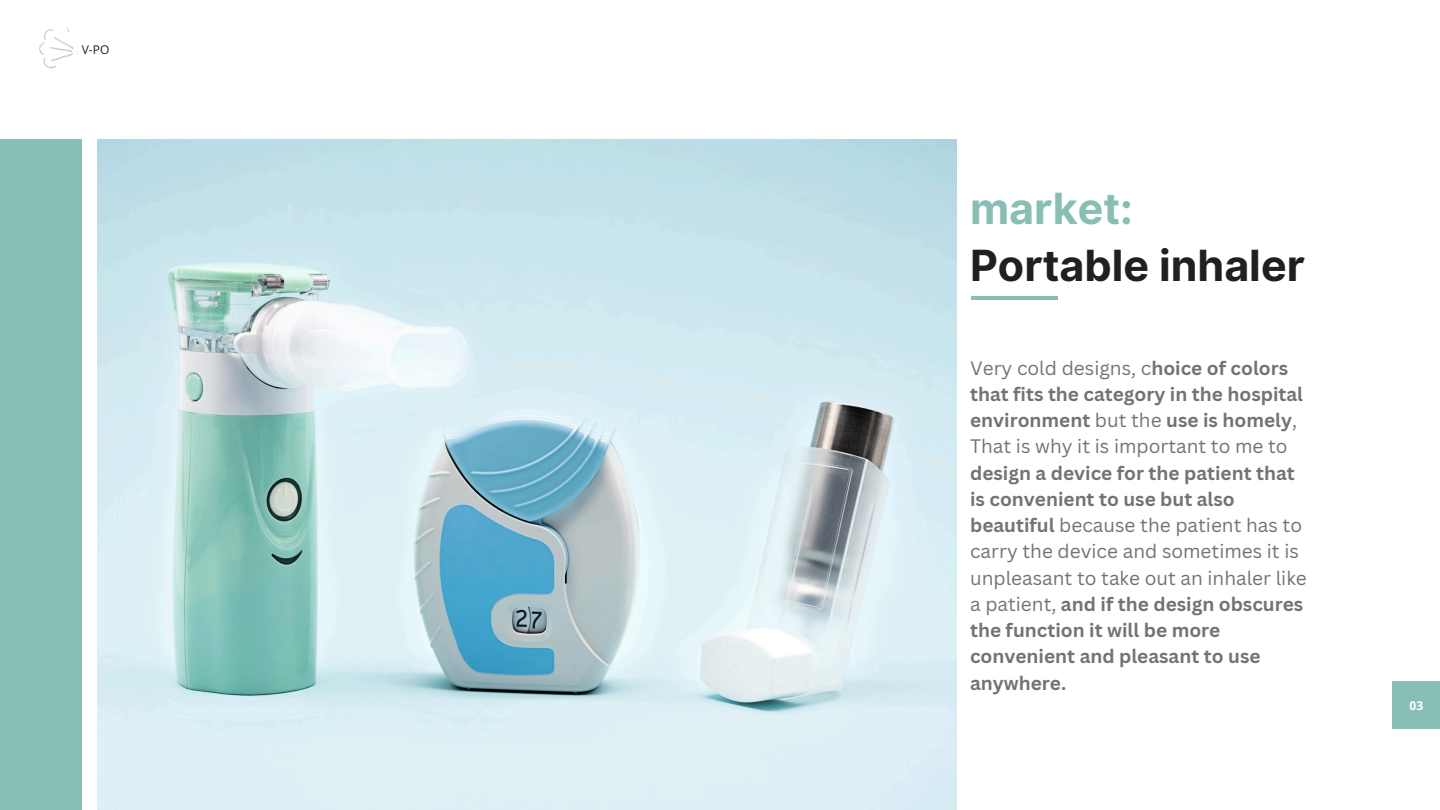
<style>
.page{position:relative;width:1440px;height:810px;background:#fff}
.page>*{position:absolute;margin:0;border:0;box-sizing:border-box;transform-origin:0 0}
.t1{font:700 43px/57px "Inter";color:#1f2020}
.t2{font:700 19px/26.2px "Canva Sans";color:#737373}
.t3{font:12px "Open Sans";color:#1f2020}
.t4{font:700 12px "Open Sans";color:#fff}
.s1{color:#89beb5}
.s2{font-weight:400}
</style>
<div class="page">
<div style="left:1393px;top:682px;width:47px;height:47px;background:#89beb5"></div>
<img style="left:97px;top:139px;width:860px;height:671px">
<div style="left:0;top:139px;width:82px;height:671px;background:#89beb5"></div>
<hr style="left:971px;top:296px;width:87px;height:4px;background:#89beb5">
<img style="left:39px;top:27px;width:40px;height:42px">
<p class="t3" style="left:82px;top:41px;width:29px">V-PO</p>
<p class="t1" style="left:970px;top:180px;width:337px"><span class="s1">market:<br></span>Portable inhaler</p>
<h1 class="t2" style="left:970px;top:354px;width:335px"><span class="s2">Very cold designs, c</span>hoice of colors that fits the category in the hospital environment <span class="s2">but the</span> use is homely<span class="s2">,</span></h1>
<h2 class="t2" style="left:970px;top:433px;width:338px"><span class="s2">That is why it is important to me to </span>design a device for the patient that is convenient to use but also beautiful <span class="s2">because the patient has to carry the device and sometimes it is unpleasant to take out an inhaler like a patient,</span> and if the design obscures the function it will be more convenient and pleasant to use anywhere.</h2>
<p class="t4" style="left:1410px;top:697px;width:15px">03</p>
</div>
